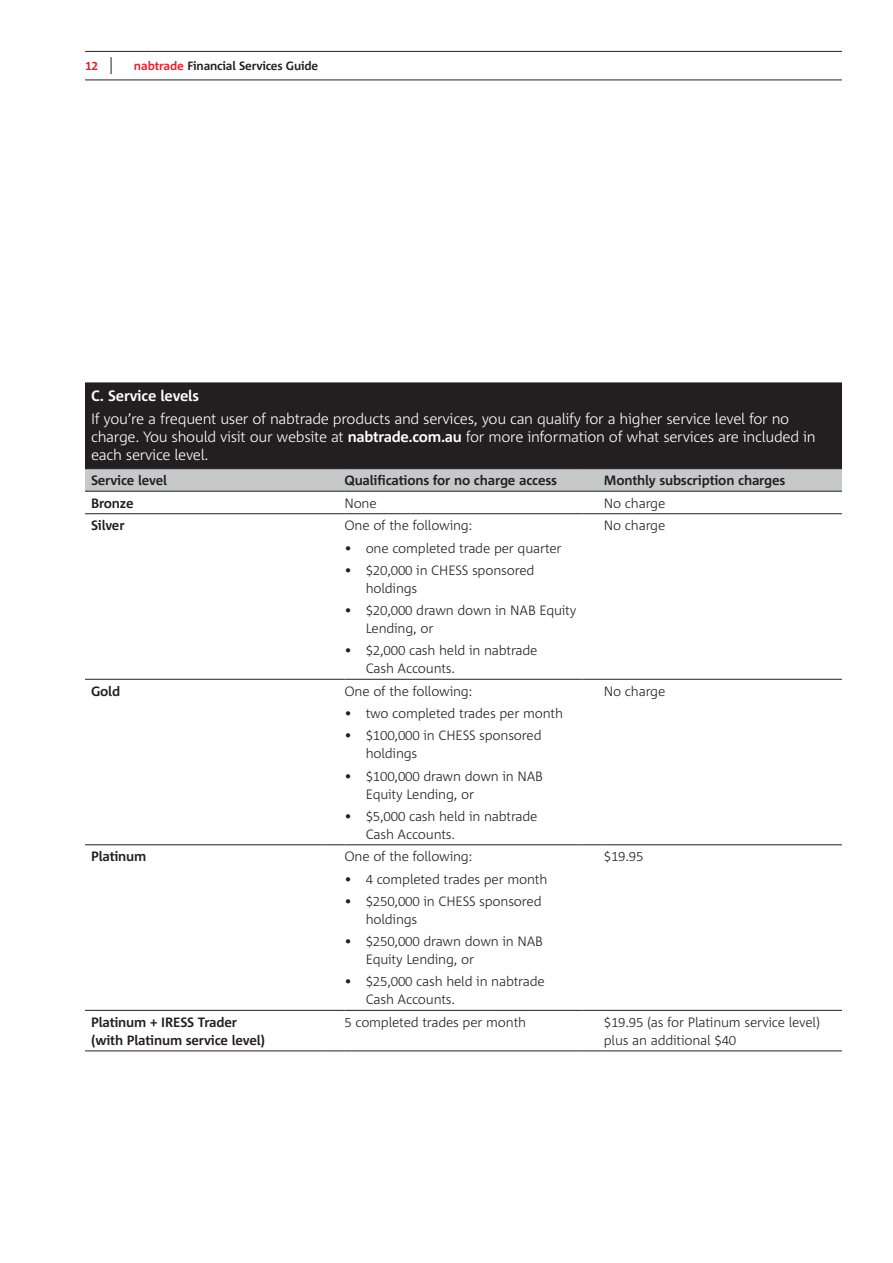
<style>
.page{position:relative;width:893px;height:1263px;background:#fff}
.page>*{position:absolute;margin:0;border:0;box-sizing:border-box;transform-origin:0 0}
.t1{font:300 15px/18.1px "Corpid C1";letter-spacing:-.02em;color:#fff}
.t2{font:700 15px "Corpid";letter-spacing:-.015em;color:#fff}
.t3{font:300 13.5px/18px "Corpid";letter-spacing:-.015em;color:#231f20}
.t4{font:700 13.5px/18px "Corpid";letter-spacing:-.015em;color:#231f20}
.t5{font:300 13.5px "Corpid Caps";color:#231f20}
.t6{font:700 12px "Corpid";letter-spacing:-.015em;color:#231f20}
.t7{font:700 12px "Corpid Caps";color:#ee1c28}
.s1{color:#ee1c28}
.s2{font-family:"Corpid";font-weight:700}
.s3{font-family:"Corpid Caps"}
.s4{font-family:"Corpid"}
</style>
<div class="page">
<hr style="left:85px;top:80px;width:757px;height:1px;background:#231f20">
<hr style="left:85px;top:51px;width:757px;height:1px;background:#231f20">
<svg style="left:111px;top:57px;width:1px;height:17px"></svg>
<div style="left:85px;top:383px;width:757px;height:86px;background:#231f20"></div>
<svg style="left:323px;top:513px;width:21px;height:1px"></svg>
<hr style="left:344px;top:513px;width:239px;height:1px;background:#231f20">
<svg style="left:583px;top:513px;width:21px;height:1px"></svg>
<hr style="left:604px;top:513px;width:238px;height:1px;background:#231f20">
<svg style="left:323px;top:679px;width:21px;height:1px"></svg>
<hr style="left:344px;top:679px;width:239px;height:1px;background:#231f20">
<svg style="left:583px;top:679px;width:21px;height:1px"></svg>
<hr style="left:604px;top:679px;width:238px;height:1px;background:#231f20">
<svg style="left:323px;top:844px;width:21px;height:1px"></svg>
<hr style="left:344px;top:844px;width:239px;height:1px;background:#231f20">
<svg style="left:583px;top:844px;width:21px;height:1px"></svg>
<hr style="left:604px;top:844px;width:238px;height:1px;background:#231f20">
<svg style="left:323px;top:1010px;width:21px;height:1px"></svg>
<hr style="left:344px;top:1010px;width:239px;height:1px;background:#231f20">
<svg style="left:583px;top:1010px;width:21px;height:1px"></svg>
<hr style="left:604px;top:1010px;width:238px;height:1px;background:#231f20">
<svg style="left:85px;top:468px;width:757px;height:24px;background:#bababc"></svg>
<hr style="left:604px;top:491px;width:238px;height:1px;background:#231f20">
<hr style="left:85px;top:513px;width:238px;height:1px;background:#231f20">
<hr style="left:85px;top:679px;width:238px;height:1px;background:#231f20">
<hr style="left:85px;top:844px;width:238px;height:1px;background:#231f20">
<hr style="left:85px;top:1010px;width:238px;height:1px;background:#231f20">
<hr style="left:85px;top:1050px;width:238px;height:1px;background:#231f20">
<svg style="left:323px;top:1050px;width:21px;height:1px"></svg>
<hr style="left:344px;top:1050px;width:239px;height:1px;background:#231f20">
<svg style="left:583px;top:1050px;width:21px;height:1px"></svg>
<hr style="left:604px;top:1050px;width:238px;height:1px;background:#231f20">
<p class="t7" style="left:85px;top:59px;width:15px">12</p>
<p class="t6" style="left:134px;top:59px;width:186px"><span class="s1">nabtrade</span> Financial Services Guide</p>
<p class="t2" style="left:91px;top:387px;width:109px">C. Service levels</p>
<p class="t1" style="left:91px;top:409px;width:726px">If you’re a frequent user of nabtrade products and services, you can qualify for a higher service level for no charge. You should visit our website at <span class="s2">nabtrade.com.au</span> for more information of what services are included in each service level.</p>
<p class="t4" style="left:91px;top:472px;width:77px">Service level</p>
<p class="t4" style="left:344px;top:472px;width:214px">Qualifications for no charge access</p>
<p class="t4" style="left:604px;top:472px;width:183px">Monthly subscription charges</p>
<p class="t4" style="left:91px;top:494px;width:44px">Bronze</p>
<p class="t3" style="left:344px;top:494px;width:34px">None</p>
<p class="t3" style="left:604px;top:494px;width:63px">No charge</p>
<p class="t4" style="left:91px;top:517px;width:35px">Silver</p>
<p class="t3" style="left:344px;top:517px;width:130px">One of the following:</p>
<p class="t3" style="left:344px;top:539px;width:219px">• one completed trade per quarter</p>
<p class="t3" style="left:366px;top:561px;width:170px;text-indent:-21px">• $<span class="s3">20</span>,<span class="s3">000</span> in CHESS sponsored holdings</p>
<p class="t3" style="left:366px;top:601px;width:212px;text-indent:-21px">• $<span class="s3">20</span>,<span class="s3">000</span> drawn down in NAB Equity<br>Lending, or</p>
<p class="t3" style="left:366px;top:642px;width:173px;text-indent:-21px">• $<span class="s3">2</span>,<span class="s3">000</span> cash held in nabtrade<br>Cash Accounts.</p>
<p class="t3" style="left:604px;top:517px;width:63px">No charge</p>
<p class="t4" style="left:91px;top:682px;width:31px">Gold</p>
<p class="t3" style="left:344px;top:682px;width:130px">One of the following:</p>
<p class="t3" style="left:344px;top:704px;width:220px">• two completed trades per month</p>
<p class="t3" style="left:366px;top:727px;width:177px;text-indent:-21px">• $<span class="s3">100</span>,<span class="s3">000</span> in CHESS sponsored holdings</p>
<p class="t3" style="left:366px;top:767px;width:179px;text-indent:-21px">• $<span class="s3">100</span>,<span class="s3">000</span> drawn down in NAB<br>Equity Lending, or</p>
<p class="t3" style="left:366px;top:807px;width:173px;text-indent:-21px">• $<span class="s3">5</span>,<span class="s3">000</span> cash held in nabtrade<br>Cash Accounts.</p>
<p class="t4" style="left:91px;top:848px;width:57px">Platinum</p>
<p class="t3" style="left:344px;top:848px;width:130px">One of the following:</p>
<p class="t3" style="left:344px;top:870px;width:205px">• <span class="s3">4</span> completed trades per month</p>
<p class="t3" style="left:366px;top:892px;width:177px;text-indent:-21px">• $<span class="s3">250</span>,<span class="s3">000</span> in CHESS sponsored holdings</p>
<p class="t3" style="left:366px;top:932px;width:179px;text-indent:-21px">• $<span class="s3">250</span>,<span class="s3">000</span> drawn down in NAB<br>Equity Lending, or</p>
<p class="t3" style="left:366px;top:973px;width:181px;text-indent:-21px">• $<span class="s3">25</span>,<span class="s3">000</span> cash held in nabtrade<br>Cash Accounts.</p>
<p class="t3" style="left:604px;top:682px;width:63px">No charge</p>
<p class="t5" style="left:604px;top:849px;width:41px"><span class="s4">$</span>19.95</p>
<p class="t4" style="left:91px;top:1013px;width:176px">Platinum + IRESS Trader (with Platinum service level)</p>
<p class="t3" style="left:344px;top:1013px;width:183px"><span class="s3">5</span> completed trades per month</p>
<p class="t3" style="left:604px;top:1013px;width:218px"><span class="s3">$19.95</span> (as for Platinum service level) plus an additional <span class="s3">$40</span></p>
</div>
